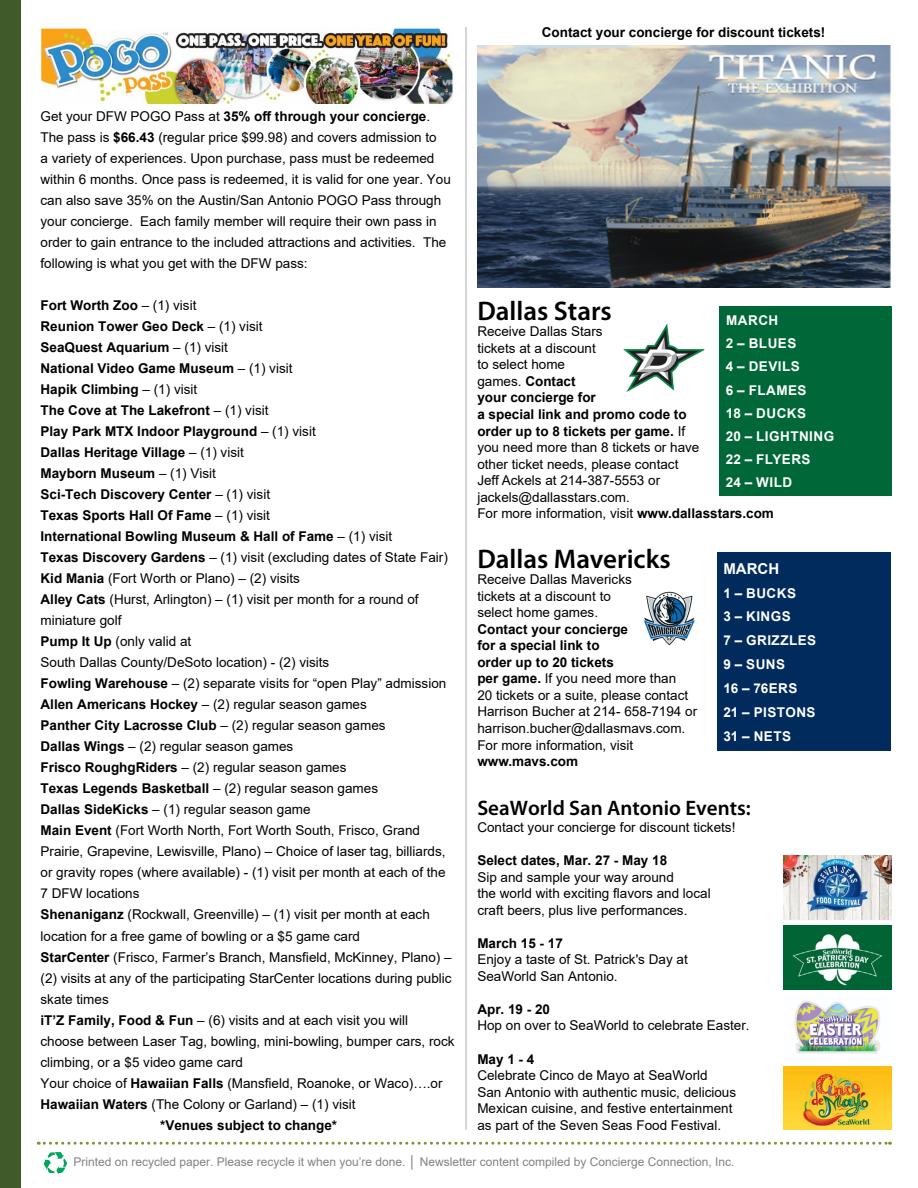
<style>
.page{position:relative;width:918px;height:1188px;background:#fff}
.page>*{position:absolute;margin:0;border:0;box-sizing:border-box;transform-origin:0 0}
.t1{font:600 27px "Myriad Pro";color:#000}
.t2{font:600 21px "Myriad Pro";color:#000}
.t3{font:700 15px "Arial";color:#fff}
.t4{font:13.5px/16.5px "Arial";color:#000}
.t5{font:700 13.5px "Arial";color:#000}
.t6{font:700 13.5px/23.1px "Arial";letter-spacing:.035em;color:#fff}
.t7{font:12px "Arial";color:#808285}
.s1{font-weight:700}
.s2{font-weight:400}
</style>
<div class="page">
<svg style="left:38px;top:1142px;width:853px;height:3px"></svg>
<img style="left:44px;top:1152px;width:23px;height:22px">
<div style="left:0;top:0;width:20px;height:1188px;background:#405a29"></div>
<hr style="left:465px;top:27px;width:2px;height:1103px;background:#c7c8ca">
<div style="left:719px;top:306px;width:172px;height:190px;background:#006838"></div>
<img style="left:623px;top:323px;width:81px;height:69px">
<div style="left:718px;top:552px;width:173px;height:199px;background:#002b5c"></div>
<img style="left:643px;top:591px;width:52px;height:55px">
<img style="left:40px;top:28px;width:413px;height:76px">
<img style="left:783px;top:1067px;width:108px;height:63px">
<img style="left:794px;top:1000px;width:86px;height:54px">
<img style="left:783px;top:855px;width:108px;height:65px">
<img style="left:783px;top:926px;width:108px;height:63px">
<img style="left:477px;top:45px;width:414px;height:242px">
<p class="t5" style="left:542px;top:23px;width:285px">Contact your concierge for discount tickets!</p>
<p class="t4" style="left:40px;top:106px;width:412px;line-height:21px">Get your DFW POGO Pass at <span class="s1">35% off through your concierge</span>.<br>The pass is <span class="s1">$66.43</span> (regular price $99.98) and covers admission to<br>a variety of experiences. Upon purchase, pass must be redeemed within 6 months. Once pass is redeemed, it is valid for one year. You can also save 35% on the Austin/San Antonio POGO Pass through your concierge. Each family member will require their own pass in order to gain entrance to the included attractions and activities. The following is what you get with the DFW pass:</p>
<p class="t5" style="left:41px;top:296px;width:157px">Fort Worth Zoo <span class="s2">– (1) visit</span></p>
<p class="t5" style="left:41px;top:317px;width:224px">Reunion Tower Geo Deck <span class="s2">– (1) visit</span></p>
<p class="t5" style="left:41px;top:338px;width:189px">SeaQuest Aquarium <span class="s2">– (1) visit</span></p>
<p class="t5" style="left:41px;top:359px;width:254px">National Video Game Museum <span class="s2">– (1) visit</span></p>
<p class="t5" style="left:41px;top:380px;width:158px">Hapik Climbing <span class="s2">– (1) visit</span></p>
<p class="t5" style="left:41px;top:401px;width:230px">The Cove at The Lakefront <span class="s2">– (1) visit</span></p>
<p class="t5" style="left:41px;top:422px;width:277px">Play Park MTX Indoor Playground <span class="s2">– (1) visit</span></p>
<p class="t5" style="left:41px;top:443px;width:205px">Dallas Heritage Village <span class="s2">– (1) visit</span></p>
<p class="t5" style="left:41px;top:464px;width:177px">Mayborn Museum <span class="s2">– (1) Visit</span></p>
<p class="t5" style="left:41px;top:485px;width:231px">Sci-Tech Discovery Center <span class="s2">– (1) visit</span></p>
<p class="t5" style="left:41px;top:506px;width:231px">Texas Sports Hall Of Fame <span class="s2">– (1) visit</span></p>
<p class="t5" style="left:41px;top:527px;width:353px">International Bowling Museum &amp; Hall of Fame <span class="s2">– (1) visit</span></p>
<p class="t4" style="left:41px;top:549px;width:409px"><span class="s1">Texas Discovery Gardens</span> – (1) visit (excluding dates of State Fair)</p>
<p class="t4" style="left:41px;top:570px;width:261px"><span class="s1">Kid Mania</span> (Fort Worth or Plano) – (2) visits</p>
<p class="t4" style="left:41px;top:591px;width:380px"><span class="s1">Alley Cats</span> (Hurst, Arlington) – (1) visit per month for a round of</p>
<p class="t4" style="left:41px;top:612px;width:83px">miniature golf</p>
<p class="t4" style="left:41px;top:633px;width:152px"><span class="s1">Pump It Up</span> (only valid at</p>
<p class="t4" style="left:41px;top:654px;width:290px">South Dallas County/DeSoto location) - (2) visits</p>
<p class="t4" style="left:41px;top:675px;width:407px"><span class="s1">Fowling Warehouse</span> – (2) separate visits for “open Play” admission</p>
<p class="t4" style="left:41px;top:696px;width:328px"><span class="s1">Allen Americans Hockey</span> – (2) regular season games</p>
<p class="t5" style="left:41px;top:716px;width:347px">Panther City Lacrosse Club <span class="s2">– (2) regular season games</span></p>
<p class="t4" style="left:41px;top:738px;width:254px"><span class="s1">Dallas Wings</span> – (2) regular season games</p>
<p class="t4" style="left:41px;top:759px;width:308px"><span class="s1">Frisco RoughgRiders</span> – (2) regular season games</p>
<p class="t5" style="left:41px;top:779px;width:339px">Texas Legends Basketball <span class="s2">– (2) regular season games</span></p>
<p class="t4" style="left:41px;top:801px;width:272px"><span class="s1">Dallas SideKicks</span> – (1) regular season game</p>
<p class="t4" style="left:41px;top:822px;width:381px"><span class="s1">Main Event</span> (Fort Worth North, Fort Worth South, Frisco, Grand</p>
<p class="t4" style="left:41px;top:843px;width:407px">Prairie, Grapevine, Lewisville, Plano) – Choice of laser tag, billiards,</p>
<p class="t4" style="left:41px;top:864px;width:407px">or gravity ropes (where available) - (1) visit per month at each of the</p>
<p class="t4" style="left:41px;top:885px;width:101px">7 DFW locations</p>
<p class="t4" style="left:41px;top:906px;width:391px"><span class="s1">Shenaniganz</span> (Rockwall, Greenville) – (1) visit per month at each</p>
<p class="t4" style="left:41px;top:927px;width:321px">location for a free game of bowling or a $5 game card</p>
<p class="t4" style="left:41px;top:948px;width:413px"><span class="s1">StarCenter</span> (Frisco, Farmer’s Branch, Mansfield, McKinney, Plano) –</p>
<p class="t4" style="left:41px;top:969px;width:413px">(2) visits at any of the participating StarCenter locations during public</p>
<p class="t4" style="left:41px;top:990px;width:70px">skate times</p>
<p class="t4" style="left:41px;top:1011px;width:369px"><span class="s1">iT’Z Family, Food &amp; Fun</span> – (6) visits and at each visit you will</p>
<p class="t4" style="left:41px;top:1032px;width:416px">choose between Laser Tag, bowling, mini-bowling, bumper cars, rock</p>
<p class="t4" style="left:41px;top:1053px;width:204px">climbing, or a $5 video game card</p>
<p class="t4" style="left:41px;top:1074px;width:404px">Your choice of <span class="s1">Hawaiian Falls</span> (Mansfield, Roanoke, or Waco)….or</p>
<p class="t4" style="left:41px;top:1095px;width:317px"><span class="s1">Hawaiian Waters</span> (The Colony or Garland) – (1) visit</p>
<p class="t5" style="left:160px;top:1115px;width:179px">*Venues subject to change*</p>
<p class="t7" style="left:73px;top:1154px;width:663px">Printed on recycled paper. Please recycle it when you’re done. │ Newsletter content compiled by Concierge Connection, Inc.</p>
<h1 class="t1" style="left:477px;top:293px;width:136px">Dallas Stars</h1>
<p class="t4" style="left:477px;top:323px;width:298px">Receive Dallas Stars<br>tickets at a discount<br>to select home<br>games. <span class="s1">Contact<br>your concierge for<br>a special link and promo code to<br>order up to 8 tickets per game.</span> If<br>you need more than 8 tickets or have<br>other ticket needs, please contact<br>Jeff Ackels at 214-387-5553 or jackels@dallasstars.com.<br>For more information, visit <span class="s1">www.dallasstars.com</span></p>
<h1 class="t1" style="left:477px;top:541px;width:195px">Dallas Mavericks</h1>
<p class="t4" style="left:477px;top:571px;width:156px">Receive Dallas Mavericks tickets at a discount to select home games.</p>
<p class="t4" style="left:477px;top:621px;width:221px"><span class="s1">Contact your concierge<br>for a special link to<br>order up to 20 tickets<br>per game.</span> If you need more than<br>20 tickets or a suite, please contact<br>Harrison Bucher at 214- 658-7194 or harrison.bucher@dallasmavs.com.<br>For more information, visit</p>
<p class="t5" style="left:477px;top:752px;width:102px">www.mavs.com</p>
<h2 class="t2" style="left:477px;top:795px;width:275px">SeaWorld San Antonio Events:</h2>
<p class="t4" style="left:477px;top:819px;width:260px">Contact your concierge for discount tickets!</p>
<p class="t5" style="left:477px;top:851px;width:191px">Select dates, Mar. 27 - May 18</p>
<p class="t4" style="left:477px;top:868px;width:235px">Sip and sample your way around<br>the world with exciting flavors and local craft beers, plus live performances.</p>
<p class="t5" style="left:477px;top:933px;width:87px">March 15 - 17</p>
<p class="t4" style="left:477px;top:951px;width:212px">Enjoy a taste of St. Patrick's Day at<br>SeaWorld San Antonio.</p>
<p class="t5" style="left:477px;top:1000px;width:74px">Apr. 19 - 20</p>
<p class="t4" style="left:477px;top:1017px;width:274px">Hop on over to SeaWorld to celebrate Easter.</p>
<p class="t5" style="left:477px;top:1049px;width:59px">May 1 - 4</p>
<p class="t4" style="left:477px;top:1067px;width:260px">Celebrate Cinco de Mayo at SeaWorld<br>San Antonio with authentic music, delicious Mexican cuisine, and festive entertainment as part of the Seven Seas Food Festival.</p>
<p class="t6" style="left:726px;top:309px;width:110px">MARCH<br>2 – BLUES<br>4 – DEVILS<br>6 – FLAMES<br>18 – DUCKS<br>20 – LIGHTNING<br>22 – FLYERS<br>24 – WILD</p>
<p class="t3" style="left:723px;top:558px;width:57px">MARCH</p>
<p class="t6" style="left:723px;top:581px;width:94px;line-height:23.9px">1 – BUCKS<br>3 – KINGS<br>7 – GRIZZLES<br>9 – SUNS<br>16 – 76ERS<br>21 – PISTONS<br>31 – NETS</p>
</div>
